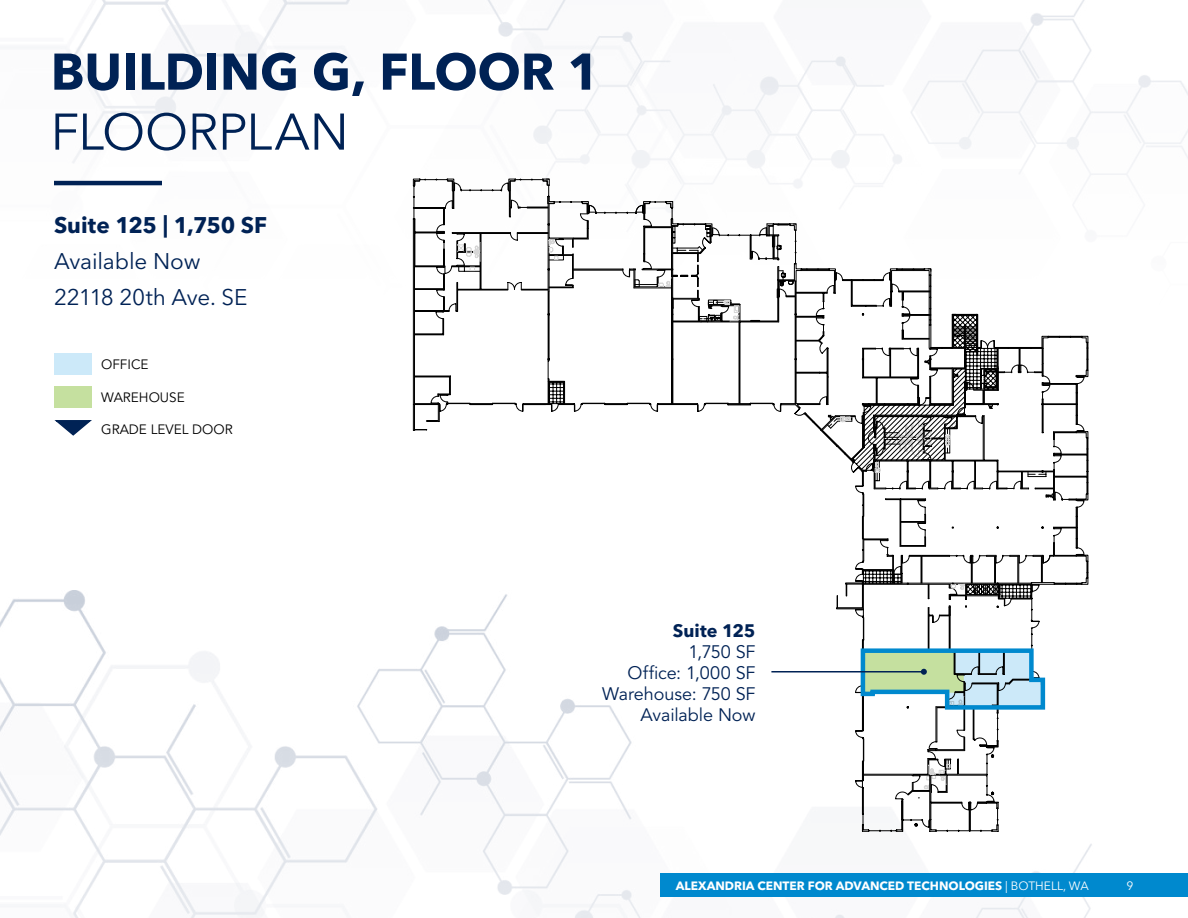
<style>
.page{position:relative;width:1188px;height:918px;background:#fff}
.page>*{position:absolute;margin:0;border:0;box-sizing:border-box;transform-origin:0 0}
.t1{font:700 51px "Avenir Next LT Pro";letter-spacing:-.005em;color:#025}
.t2{font:51px "Avenir Next LT Pro";letter-spacing:-.01em;color:#025}
.t3{font:22.5px/36px "Avenir Next LT Pro";letter-spacing:-.01em;color:#025}
.t4{font:700 22.5px "Avenir Next LT Pro";color:#025}
.t5{font:18px/21px "Avenir LT Std";letter-spacing:-.005em;color:#025;text-align:right}
.t6{font:700 18px "Avenir Next LT Pro";color:#025}
.t7{font:13.5px "Avenir LT Std";color:#000}
.t8{font:700 12px "Avenir Next LT Pro";color:#fff}
.t9{font:12px "Avenir Next LT Pro";color:#fff}
.s1{font-weight:400}
</style>
<div class="page">
<img style="left:0;top:591px;width:1092px;height:327px">
<img style="left:54px;top:0;width:1134px;height:313px">
<hr style="left:54px;top:181px;width:108px;height:4px;background:#025">
<svg style="left:413px;top:179px;width:675px;height:653px"></svg>
<div style="left:661px;top:873px;width:527px;height:24px;background:#0089ce"></div>
<div style="left:54px;top:387px;width:38px;height:21px;background:#c5e09f"></div>
<div style="left:54px;top:353px;width:38px;height:21px;background:#cce9f9"></div>
<svg style="left:54px;top:420px;width:38px;height:16px"></svg>
<h1 class="t1" style="left:51px;top:41px;width:551px">BUILDING G, FLOOR 1</h1>
<h1 class="t2" style="left:51px;top:101px;width:300px">FLOORPLAN</h1>
<h2 class="t4" style="left:54px;top:212px;width:215px">Suite 125 | 1,750 SF</h2>
<h2 class="t3" style="left:54px;top:244px;width:195px">Available Now<br>22118 20th Ave. SE</h2>
<p class="t7" style="left:101px;top:356px;width:49px">OFFICE</p>
<p class="t7" style="left:101px;top:389px;width:85px">WAREHOUSE</p>
<p class="t7" style="left:101px;top:422px;width:133px">GRADE LEVEL DOOR</p>
<h3 class="t6" style="left:673px;top:619px;width:84px">Suite 125</h3>
<h3 class="t5" style="left:602px;top:641px;width:155px">1,750 SF<br>Office: 1,000 SF<br>Warehouse: 750 SF<br>Available Now</h3>
<p class="t8" style="left:676px;top:878px;width:414px">ALEXANDRIA CENTER FOR ADVANCED TECHNOLOGIES <span class="s1">| BOTHELL, WA</span></p>
<p class="t9" style="left:1127px;top:878px;width:8px">9</p>
</div>
